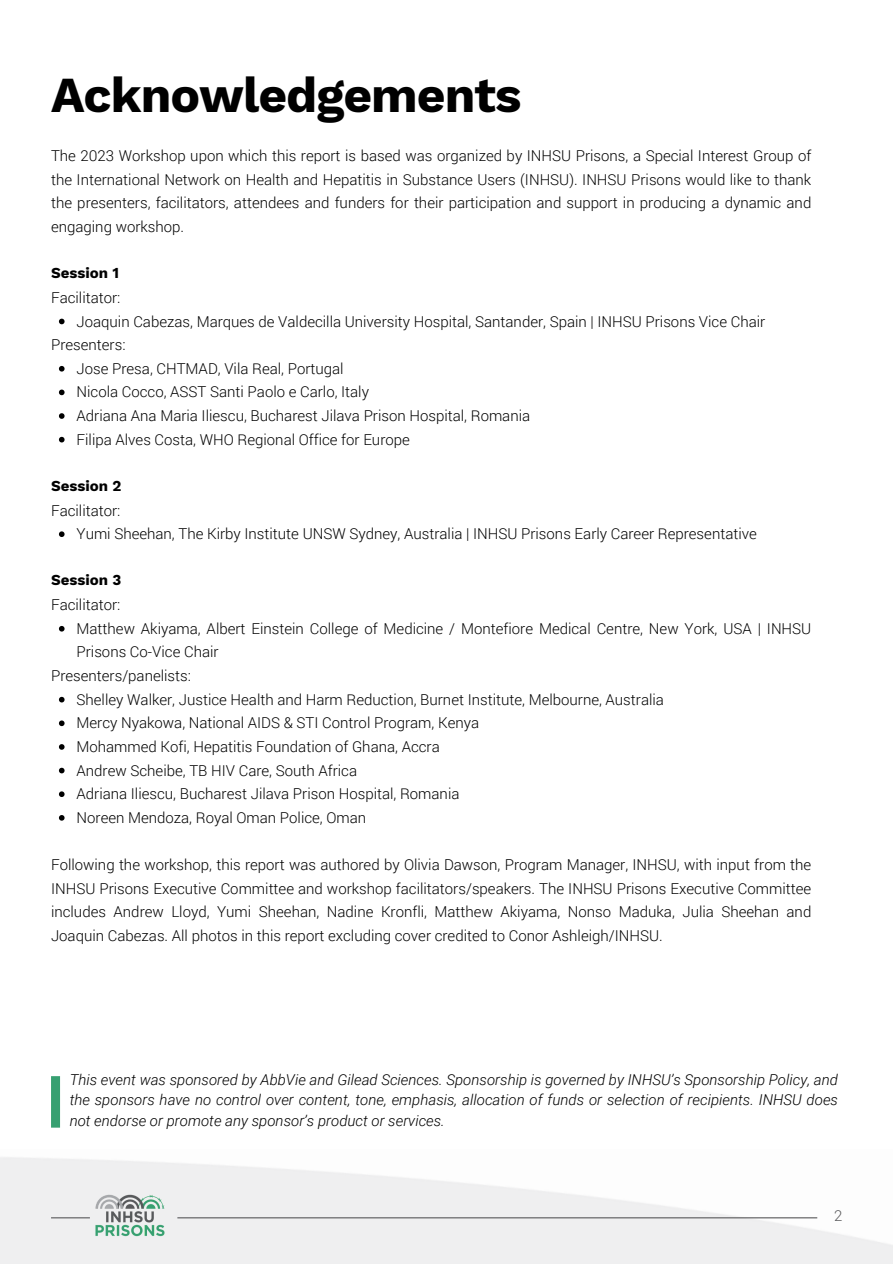
<style>
.page{position:relative;width:893px;height:1264px;background:#fff}
.page>*{position:absolute;margin:0;border:0;box-sizing:border-box;transform-origin:0 0}
.t1{font:700 49.5px "Work Sans";letter-spacing:-.02em;color:#000}
.t2{font:300 15px/23.7px "Roboto";color:#000;text-align:justify}
.t3{font:italic 300 15px/20.2px "Roboto";color:#000;text-align:justify}
.t4{font:700 15px "Work Sans";color:#000}
.t5{font:300 15px "Roboto";color:#58585a}
</style>
<div class="page">
<hr style="left:177px;top:1217px;width:640px;height:1px;background:#58585a">
<hr style="left:51px;top:1217px;width:39px;height:1px;background:#58585a">
<svg style="left:59px;top:319px;width:6px;height:5px"></svg>
<svg style="left:59px;top:366px;width:6px;height:5px"></svg>
<svg style="left:59px;top:389px;width:6px;height:6px"></svg>
<svg style="left:59px;top:413px;width:6px;height:6px"></svg>
<svg style="left:59px;top:437px;width:6px;height:5px"></svg>
<svg style="left:59px;top:531px;width:6px;height:6px"></svg>
<svg style="left:59px;top:626px;width:6px;height:5px"></svg>
<svg style="left:59px;top:697px;width:6px;height:5px"></svg>
<svg style="left:59px;top:720px;width:6px;height:6px"></svg>
<svg style="left:59px;top:744px;width:6px;height:5px"></svg>
<svg style="left:59px;top:767px;width:6px;height:6px"></svg>
<svg style="left:59px;top:791px;width:6px;height:6px"></svg>
<svg style="left:59px;top:815px;width:6px;height:5px"></svg>
<div style="left:51px;top:1076px;width:9px;height:51px;background:#37a071"></div>
<img style="left:92px;top:1190px;width:76px;height:49px">
<p class="t1" style="left:51px;top:66px;width:472px">Acknowledgements</p>
<p class="t2" style="left:51px;top:143px;width:761px">The 2023 Workshop upon which this report is based was organized by INHSU Prisons, a Special Interest Group of the International Network on Health and Hepatitis in Substance Users (INHSU). INHSU Prisons would like to thank the presenters, facilitators, attendees and funders for their participation and support in producing a dynamic and engaging workshop.</p>
<p class="t4" style="left:51px;top:264px;width:69px">Session 1</p>
<p class="t2" style="left:51px;top:285px;width:71px">Facilitator:</p>
<p class="t2" style="left:77px;top:309px;width:690px">Joaquin Cabezas, Marques de Valdecilla University Hospital, Santander, Spain | INHSU Prisons Vice Chair</p>
<p class="t2" style="left:51px;top:332px;width:76px">Presenters:</p>
<p class="t2" style="left:77px;top:356px;width:268px">Jose Presa, CHTMAD, Vila Real, Portugal</p>
<p class="t2" style="left:77px;top:380px;width:294px">Nicola Cocco, ASST Santi Paolo e Carlo, Italy</p>
<p class="t2" style="left:77px;top:403px;width:455px">Adriana Ana Maria Iliescu, Bucharest Jilava Prison Hospital, Romania</p>
<p class="t2" style="left:77px;top:427px;width:335px">Filipa Alves Costa, WHO Regional Office for Europe</p>
<p class="t4" style="left:51px;top:477px;width:72px">Session 2</p>
<p class="t2" style="left:51px;top:498px;width:71px">Facilitator:</p>
<p class="t2" style="left:77px;top:521px;width:681px">Yumi Sheehan, The Kirby Institute UNSW Sydney, Australia | INHSU Prisons Early Career Representative</p>
<p class="t4" style="left:51px;top:571px;width:72px">Session 3</p>
<p class="t2" style="left:51px;top:592px;width:71px">Facilitator:</p>
<p class="t2" style="left:77px;top:616px;width:736px">Matthew Akiyama, Albert Einstein College of Medicine / Montefiore Medical Centre, New York, USA | INHSU<br>Prisons Co-Vice Chair</p>
<p class="t2" style="left:51px;top:663px;width:141px">Presenters/panelists:</p>
<p class="t2" style="left:77px;top:687px;width:589px">Shelley Walker, Justice Health and Harm Reduction, Burnet Institute, Melbourne, Australia</p>
<p class="t2" style="left:77px;top:710px;width:404px">Mercy Nyakowa, National AIDS &amp; STI Control Program, Kenya</p>
<p class="t2" style="left:77px;top:734px;width:364px">Mohammed Kofi, Hepatitis Foundation of Ghana, Accra</p>
<p class="t2" style="left:77px;top:758px;width:282px">Andrew Scheibe, TB HIV Care, South Africa</p>
<p class="t2" style="left:77px;top:781px;width:384px">Adriana Iliescu, Bucharest Jilava Prison Hospital, Romania</p>
<p class="t2" style="left:77px;top:805px;width:291px">Noreen Mendoza, Royal Oman Police, Oman</p>
<p class="t2" style="left:51px;top:852px;width:761px">Following the workshop, this report was authored by Olivia Dawson, Program Manager, INHSU, with input from the INHSU Prisons Executive Committee and workshop facilitators/speakers. The INHSU Prisons Executive Committee includes Andrew Lloyd, Yumi Sheehan, Nadine Kronfli, Matthew Akiyama, Nonso Maduka, Julia Sheehan and Joaquin Cabezas. All photos in this report excluding cover credited to Conor Ashleigh/INHSU.</p>
<p class="t3" style="left:70px;top:1069px;width:769px">This event was sponsored by AbbVie and Gilead Sciences. Sponsorship is governed by INHSU’s Sponsorship Policy, and the sponsors have no control over content, tone, emphasis, allocation of funds or selection of recipients. INHSU does not endorse or promote any sponsor’s product or services.</p>
<h1 class="t5" style="left:834px;top:1204px;width:10px">2</h1>
</div>
